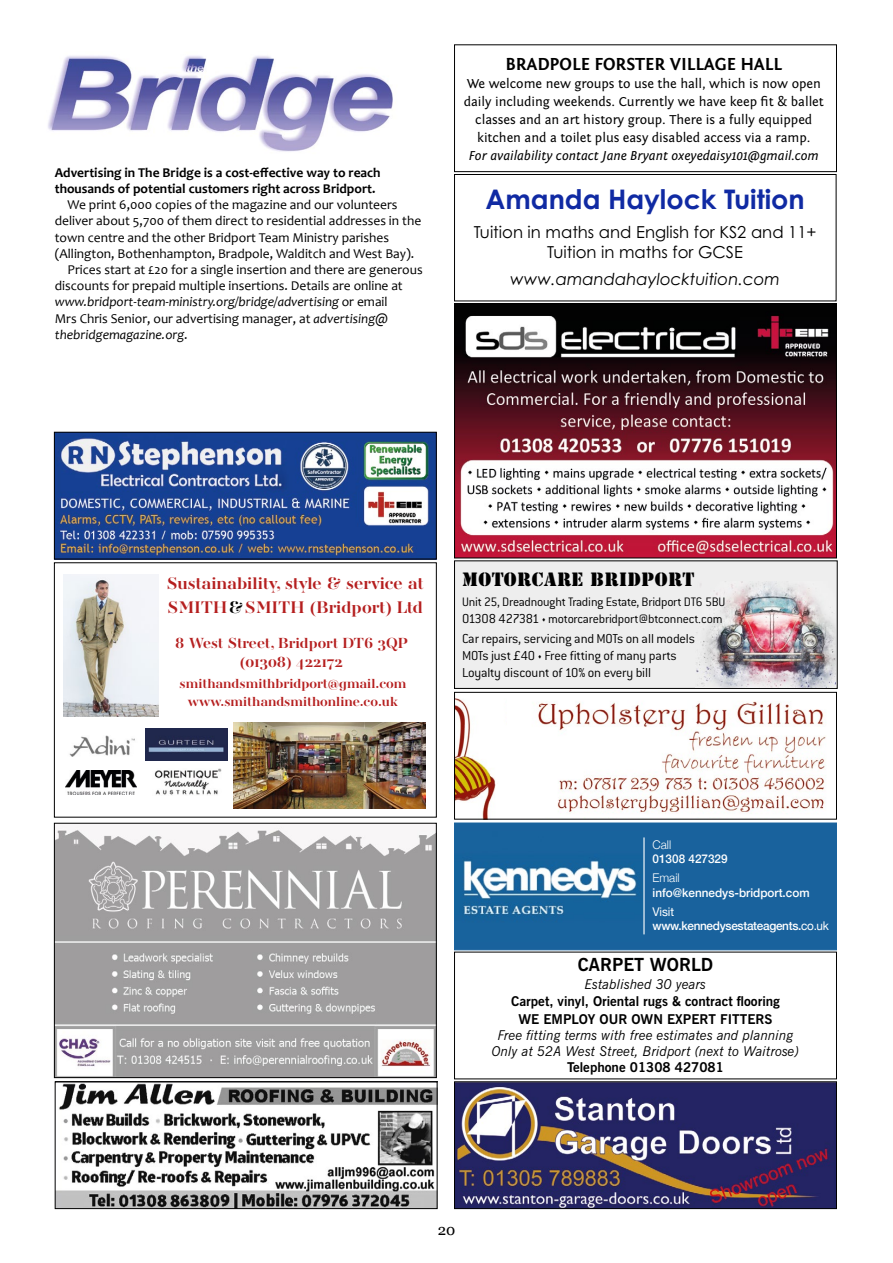
<style>
.page{position:relative;width:893px;height:1263px;background:#fff}
.page>*{position:absolute;margin:0;border:0;box-sizing:border-box;transform-origin:0 0}
.t1{font:700 27px "Century Gothic Pro";color:#102aa3}
.t2{font:700 18px "Fontin Sans";color:#000}
.t3{font:18px "Stencil Std";letter-spacing:.03em;color:#000}
.t4{font:700 18px "News Gothic BT";color:#000}
.t5{font:700 17.25px "AW Conqueror Std Didot";color:#b51f1f}
.t6{font:16.5px/19.8px "Century Gothic Pro";color:#000;text-align:center}
.t7{font:italic 16.5px "Century Gothic Pro";color:#000}
.t8{font:700 15px/18.9px "AW Conqueror Std Didot";color:#b51f1f;text-align:center}
.t9{font:15px "Georgia";color:#000}
.t10{font:300 14.25px/17.1px "Conduit ITC";letter-spacing:-.01em;color:#000}
.t11{font:13.5px "Candara";color:#000}
.t12{font:13.5px/18px "Fontin Sans";letter-spacing:-.005em;color:#000;text-align:center}
.t13{font:italic 13.5px/16.2px "News Gothic BT";color:#000;text-align:center}
.t14{font:700 13.5px/16.2px "Candara";color:#000}
.t15{font:700 13.5px/18px "News Gothic BT";color:#000;text-align:center}
.t16{font:300 13.5px/17px "Conduit ITC";letter-spacing:-.015em;color:#000}
.t17{font:italic 13.5px "Candara";letter-spacing:-.005em;color:#000}
.t18{font:700 13.5px "AW Conqueror Std Didot";color:#b51f1f}
.t19{font:italic 13.5px "Fontin Sans";color:#000}
.t20{font:500 12px "Helvetica Neue";color:#fff}
.t21{font:500 12px/14.4px "Helvetica Neue";letter-spacing:-.025em;color:#fff}
.t22{font:300 12px "Helvetica Neue";color:#fff}
.s1{font-style:normal}
.s2{font-style:italic}
.s3{color:#000}
.s4{font-size:14.25px}
.s5{font-weight:400}
</style>
<div class="page">
<div style="left:454px;top:823px;width:383px;height:127px;background:#19629d;border:1px solid #19629d"></div>
<img style="left:454px;top:831px;width:183px;height:111px">
<hr style="left:643px;top:837px;width:2px;height:97px;background:#fff">
<img style="left:57px;top:1083px;width:378px;height:124px">
<div style="left:55px;top:1081px;width:382px;height:128px;border:1px solid #000"></div>
<img style="left:456px;top:305px;width:379px;height:251px">
<div style="left:454px;top:303px;width:383px;height:255px;border:1px solid #000"></div>
<img style="left:56px;top:827px;width:379px;height:249px">
<div style="left:54px;top:823px;width:383px;height:255px;border:1px solid #000"></div>
<div style="left:54px;top:562px;width:383px;height:255px;border:1px solid #000"></div>
<img style="left:64px;top:575px;width:95px;height:141px">
<img style="left:233px;top:722px;width:193px;height:86px">
<img style="left:69px;top:736px;width:66px;height:21px">
<img style="left:146px;top:729px;width:82px;height:31px">
<img style="left:65px;top:770px;width:71px;height:24px">
<img style="left:154px;top:768px;width:68px;height:27px">
<img style="left:48px;top:56px;width:345px;height:96px">
<div style="left:454px;top:561px;width:383px;height:127px;background:#eee"></div>
<div style="left:454px;top:560px;width:384px;height:129px;border:1px solid #000"></div>
<img style="left:695px;top:581px;width:140px;height:107px">
<img style="left:456px;top:698px;width:40px;height:119px">
<div style="left:454px;top:692px;width:383px;height:127px;border:1px solid #000"></div>
<img style="left:538px;top:701px;width:288px;height:113px">
<img style="left:538px;top:736px;width:5px;height:78px">
<img style="left:56px;top:434px;width:379px;height:123px">
<div style="left:54px;top:432px;width:383px;height:127px;border:1px solid #000"></div>
<img style="left:456px;top:1083px;width:379px;height:124px">
<div style="left:454px;top:1081px;width:383px;height:128px;border:1px solid #000"></div>
<div style="left:454px;top:174px;width:382px;height:127px;border:1px solid #000"></div>
<div style="left:454px;top:44px;width:383px;height:128px;border:1px solid #000"></div>
<p class="t14" style="left:55px;top:164px;width:327px">Advertising in The Bridge is a cost-effective way to reach thousands of potential customers right across Bridport.</p>
<p class="t11" style="left:68px;top:197px;width:331px">We print 6,000 copies of the magazine and our volunteers</p>
<p class="t11" style="left:55px;top:213px;width:368px">deliver about 5,700 of them direct to residential addresses in the</p>
<p class="t11" style="left:55px;top:229px;width:336px">town centre and the other Bridport Team Ministry parishes</p>
<p class="t11" style="left:55px;top:245px;width:361px">(Allington, Bothenhampton, Bradpole, Walditch and West Bay).</p>
<p class="t11" style="left:68px;top:261px;width:357px">Prices start at £20 for a single insertion and there are generous</p>
<p class="t11" style="left:55px;top:278px;width:349px">discounts for prepaid multiple insertions. Details are online at</p>
<p class="t17" style="left:55px;top:294px;width:334px">www.bridport-team-ministry.org/bridge/advertising <span class="s1">or email</span></p>
<p class="t11" style="left:55px;top:310px;width:335px">Mrs Chris Senior, our advertising manager, at <span class="s2">advertising@</span></p>
<p class="t17" style="left:55px;top:326px;width:134px">thebridgemagazine.org<span class="s1">.</span></p>
<h2 class="t2" style="left:505px;top:54px;width:278px">BRADPOLE FORSTER VILLAGE HALL</h2>
<p class="t12" style="left:464px;top:75px;width:362px">We welcome new groups to use the hall, which is now open daily including weekends. Currently we have keep fit &amp; ballet classes and an art history group. There is a fully equipped kitchen and a toilet plus easy disabled access via a ramp.</p>
<p class="t19" style="left:469px;top:148px;width:352px">For availability contact Jane Bryant oxeyedaisy101@gmail.com</p>
<h1 class="t1" style="left:485px;top:183px;width:321px">Amanda Haylock Tuition</h1>
<p class="t6" style="left:474px;top:222px;width:344px">Tuition in maths and English for KS2 and 11+<br>Tuition in maths for GCSE</p>
<p class="t7" style="left:510px;top:269px;width:271px">www.amandahaylocktuition.com</p>
<p class="t5" style="left:166px;top:575px;width:259px">Sustainability, style &amp; service at</p>
<h2 class="t3" style="left:462px;top:568px;width:234px">MOTORCARE BRIDPORT</h2>
<p class="t5" style="left:167px;top:598px;width:257px">SMITH<span class="s3">&amp;</span>SMITH (Bridport) Ltd</p>
<p class="t16" style="left:462px;top:593px;width:265px">Unit 25, Dreadnought Trading Estate, Bridport DT6 5BU<br><span class="s4">01308 427381</span> ▲ motorcarebridport@btconnect.com</p>
<p class="t8" style="left:175px;top:634px;width:234px">8 West Street, Bridport DT6 3QP (01308) 422172</p>
<p class="t18" style="left:188px;top:694px;width:212px">www.smithandsmithonline.co.uk</p>
<p class="t18" style="left:180px;top:676px;width:228px">smithandsmithbridport@gmail.com</p>
<p class="t10" style="left:462px;top:630px;width:234px">Car repairs, servicing and MOTs on all models<br>MOTs just £40 ▲ Free fitting of many parts<br>Loyalty discount of 10% on every bill</p>
<p class="t22" style="left:652px;top:835px;width:20px">Call</p>
<p class="t20" style="left:652px;top:849px;width:77px">01308 427329</p>
<p class="t22" style="left:652px;top:868px;width:29px">Email</p>
<p class="t20" style="left:652px;top:883px;width:159px">info@kennedys-bridport.com</p>
<p class="t21" style="left:652px;top:903px;width:178px"><span class="s5">Visit </span>www.kennedysestateagents.<span class="s5">co.uk</span></p>
<h2 class="t4" style="left:578px;top:954px;width:137px">CARPET WORLD</h2>
<p class="t13" style="left:585px;top:976px;width:123px">Established 30 years</p>
<p class="t15" style="left:511px;top:992px;width:270px">Carpet, vinyl, Oriental rugs &amp; contract flooring<br>WE EMPLOY OUR OWN EXPERT FITTERS</p>
<p class="t13" style="left:492px;top:1027px;width:309px">Free fitting terms with free estimates and planning<br>Only at 52A West Street, Bridport (next to Waitrose)</p>
<p class="t15" style="left:567px;top:1058px;width:158px">Telephone 01308 427081</p>
<p class="t9" style="left:438px;top:1219px;width:19px">20</p>
</div>
